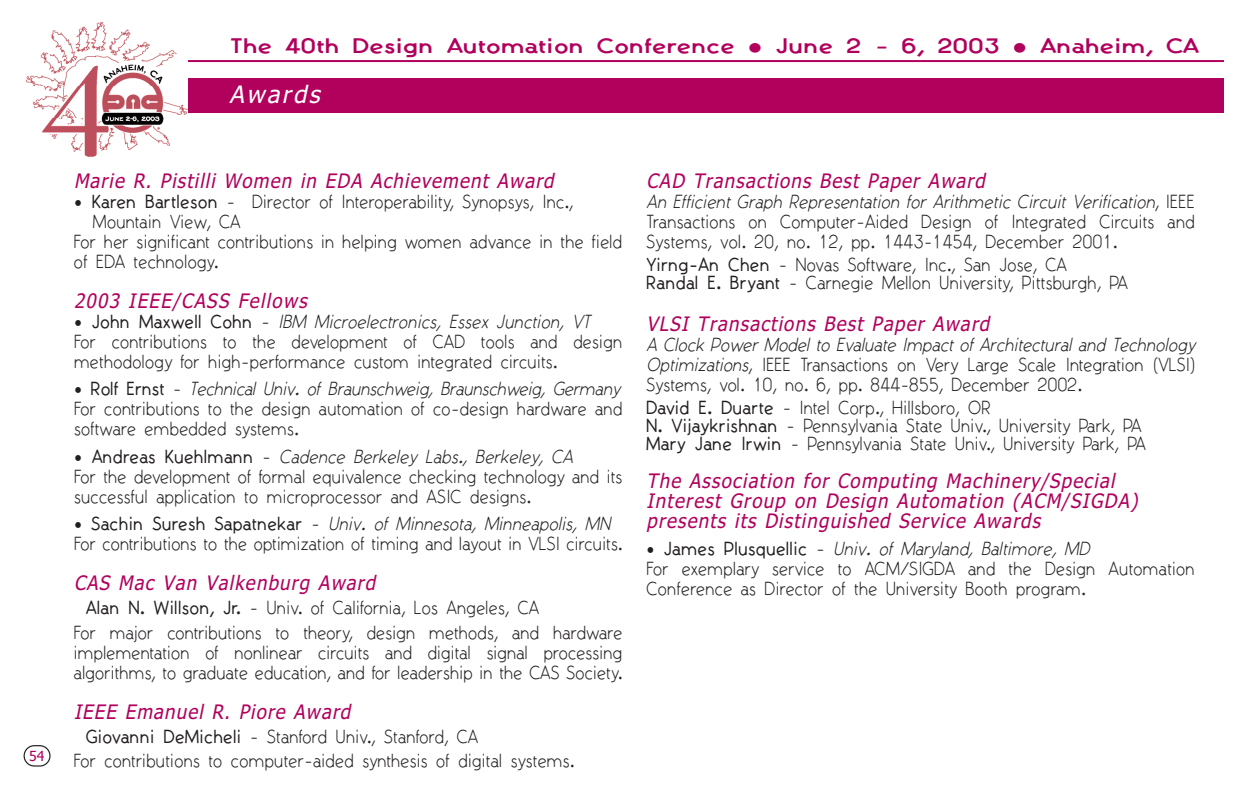
<style>
.page{position:relative;width:1260px;height:792px;background:#fff}
.page>*{position:absolute;margin:0;border:0;box-sizing:border-box;transform-origin:0 0}
.t1{font:italic 24px "Tahoma";color:#fff}
.t2{font:italic 20px/20px "Tahoma";color:#b1015c;scale:.93 1}
.t3{font:20px "Andrew Andreas X Bold";color:#b1015c;scale:1.17 1}
.t4{font:18px/20px "Andrew Andreas";color:#231f20;scale:.93 1}
.t5{font:14px "Tahoma";color:#b1015c}
.s1{font-weight:700}
.s2{font-style:italic}
</style>
<div class="page">
<hr style="left:167px;top:60px;width:1057px;height:2px;background:#b1015c">
<svg style="left:24px;top:745px;width:27px;height:22px"></svg>
<div style="left:153px;top:78px;width:1071px;height:34px;background:#b1015c"></div>
<img style="left:41px;top:22px;width:136px;height:33px">
<img style="left:26px;top:55px;width:162px;height:102px">
<p class="t5" style="left:29px;top:748px;width:17px">54</p>
<p class="t3" style="left:230px;top:34px;width:830px">The 40th Design Automation Conference • June 2 - 6, 2003 • Anaheim, CA</p>
<h1 class="t1" style="left:229px;top:81px;width:98px">Awards</h1>
<p class="t2" style="left:74px;top:171px;width:522px">Marie R. Pistilli Women in EDA Achievement Award</p>
<p class="t4" style="left:74px;top:193px;width:539px">• <span class="s1">Karen Bartleson</span> - Director of Interoperability, Synopsys, Inc.,</p>
<p class="t4" style="left:93px;top:213px;width:161px">Mountain View, CA</p>
<p class="t4" style="left:74px;top:233px;width:591px">For her significant contributions in helping women advance in the field</p>
<p class="t4" style="left:74px;top:253px;width:157px">of EDA technology.</p>
<p class="t2" style="left:74px;top:291px;width:257px">2003 IEEE/CASS Fellows</p>
<p class="t4" style="left:74px;top:313px;width:591px">• <span class="s1">J o h n M a x w e l l C o h n</span> - <span class="s2">IBM Microelectronics, Essex Junction, VT<br></span>For contributions to the development of CAD tools and design methodology for high-performance custom integrated circuits.</p>
<p class="t4" style="left:74px;top:381px;width:592px;text-align:justify">• <span class="s1">R o l f E r n s t</span> - <span class="s2">Technical Univ. of Braunschweig, Braunschweig, Germany </span>For contributions to the design automation of co-design hardware and software embedded systems.</p>
<p class="t4" style="left:74px;top:448px;width:591px">• <span class="s1">A n d re a s K u e h l m a n n</span> - <span class="s2">Cadence Berkeley Labs., Berkeley, CA<br></span>For the development of formal equivalence checking technology and its successful application to microprocessor and ASIC designs.</p>
<p class="t4" style="left:74px;top:515px;width:591px">• <span class="s1">S a c h i n S u re s h S a p a t n e k a r</span> - <span class="s2">Univ. of Minnesota, Minneapolis, MN<br></span>For contributions to the optimization of timing and layout in VLSI circuits.</p>
<p class="t2" style="left:74px;top:573px;width:330px">CAS Mac Van Valkenburg Award</p>
<p class="t4" style="left:74px;top:597px;width:591px;line-height:24.4px;text-indent:12px"><span class="s1">Alan N. Willson, Jr.</span> - Univ. of California, Los Angeles, CA<br>For major contributions to theory, design methods, and hardware</p>
<p class="t4" style="left:74px;top:644px;width:591px">implementation of nonlinear circuits and digital signal processing algorithms, to graduate education, and for leadership in the CAS Society.</p>
<p class="t2" style="left:74px;top:702px;width:304px">IEEE Emanuel R. Piore Award</p>
<p class="t4" style="left:74px;top:726px;width:540px;line-height:24.4px;text-indent:12px"><span class="s1">Giovanni DeMicheli</span> - Stanford Univ., Stanford, CA<br>For contributions to computer-aided synthesis of digital systems.</p>
<p class="t2" style="left:646px;top:171px;width:370px">CAD Transactions Best Paper Award</p>
<p class="t4" style="left:646px;top:193px;width:591px;text-align:justify"><span class="s2">An Efficient Graph Representation for Arithmetic Circuit Verification</span>, I E E E Transactions on Computer-Aided Design of Integrated Circuits and Systems, vol. 20, no. 12, pp. 1443-1454, December 2001.</p>
<p class="t4" style="left:646px;top:257px;width:519px;line-height:18px"><span class="s1">Yirng-An Chen</span> - Novas Software, Inc., San Jose, CA<br><span class="s1">Randal E. Bryant</span> - Carnegie Mellon University, Pittsburgh, PA</p>
<p class="t2" style="left:646px;top:315px;width:375px">VLSI Transactions Best Paper Award</p>
<p class="t4" style="left:646px;top:337px;width:595px"><span class="s2">A Clock Power Model to Evaluate Impact of Architectural and Technology<br>Optimizations</span>, IEEE Transactions on Very Large Scale Integration (VLSI)<br>Systems, vol. 10, no. 6, pp. 844-855, December 2002.</p>
<p class="t4" style="left:646px;top:400px;width:539px;line-height:18px"><span class="s1">David E. Duarte</span> - Intel Corp., Hillsboro, OR<br><span class="s1">N. Vijaykrishnan</span> - Pennsylvania State Univ., University Park, PA<br><span class="s1">Mary Jane Irwin</span> - Pennsylvania State Univ., University Park, PA</p>
<p class="t2" style="left:646px;top:471px;width:535px">The Association for Computing Machinery/Special<br>Interest Group on Design Automation (ACM/SIGDA) presents its Distinguished Service Awards</p>
<p class="t4" style="left:646px;top:540px;width:591px">• <span class="s1">J a m e s P l u s q u e l l i c</span> - <span class="s2">Univ. of Maryland, Baltimore, MD<br></span>For exemplary service to ACM/SIGDA and the Design Automation<br>Conference as Director of the University Booth program.</p>
</div>
